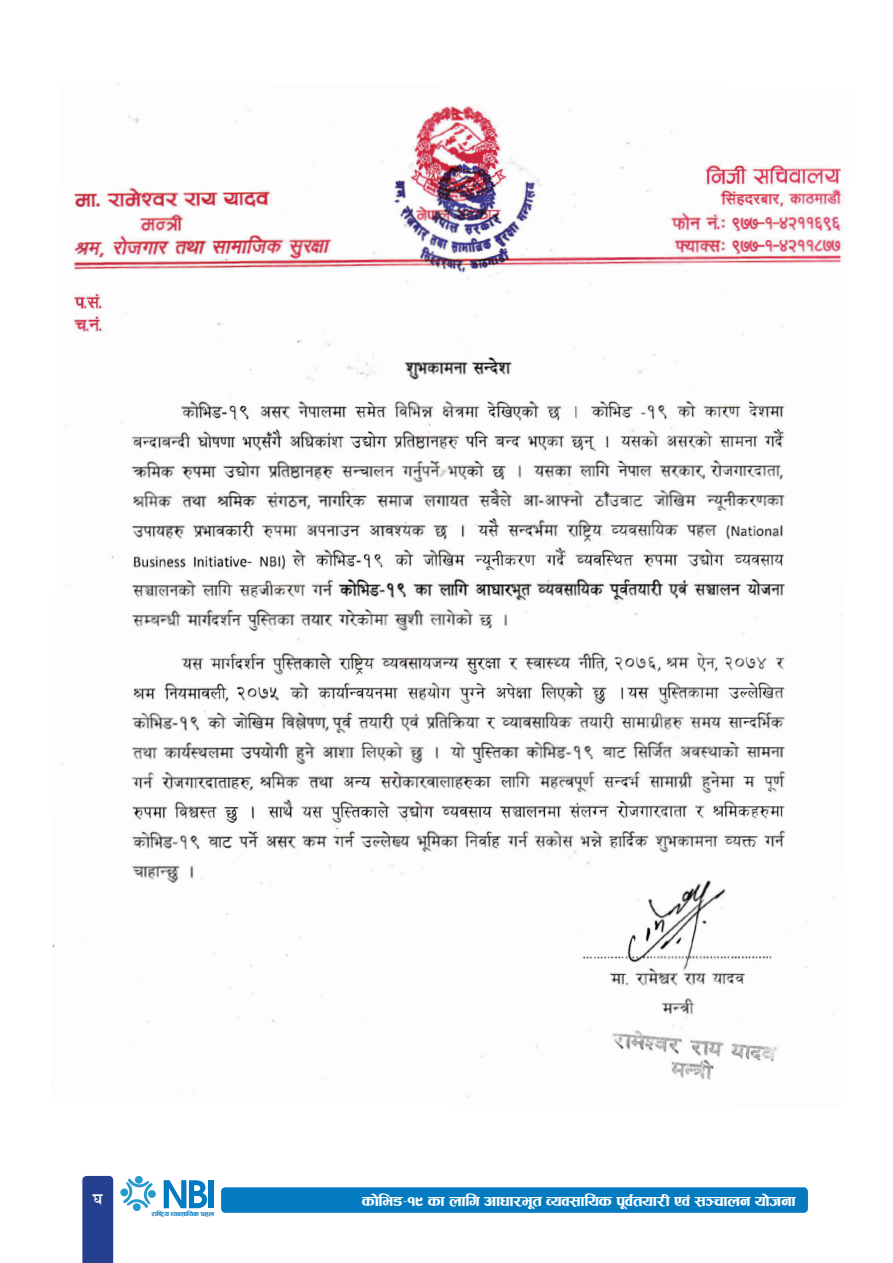
<style>
.page{position:relative;width:893px;height:1263px;background:#fff}
.page>*{position:absolute;margin:0;border:0;box-sizing:border-box;transform-origin:0 0}
.t1{font:18px "Ganess";color:#fff}
.t2{font:18px "Anka";color:#fff}
.t3{font:7.8px "Ganess";color:#047bc1}
</style>
<div class="page">
<div style="left:221px;top:1187px;width:587px;height:26px;background:#047bc1;border-radius:4px"></div>
<div style="left:133px;top:1203px;width:8px;height:8px;background:#269acd;border-radius:50%"></div>
<svg style="left:120px;top:1188px;width:8px;height:8px"></svg>
<svg style="left:123px;top:1178px;width:30px;height:30px"></svg>
<div style="left:148px;top:1190px;width:8px;height:8px;background:#269acd;border-radius:50%"></div>
<svg style="left:164px;top:1180px;width:44px;height:28px"></svg>
<div style="left:208px;top:1180px;width:5px;height:28px;background:#047bc1"></div>
<div style="left:82px;top:1176px;width:31px;height:87px;background:#25408f"></div>
<img style="left:52px;top:83px;width:792px;height:1014px">
<p class="t2" style="left:94px;top:1189px;width:10px">#</p>
<p class="t3" style="left:151px;top:1210px;width:64px">/fli6«o Joj;flos kxn</p>
<p class="t1" style="left:362px;top:1194px;width:435px">sf]le8–!( sf nflu cfwf/e"t Joj;flos k"j{tof/L Pj+ ;~rfng of]hgf</p>
</div>
